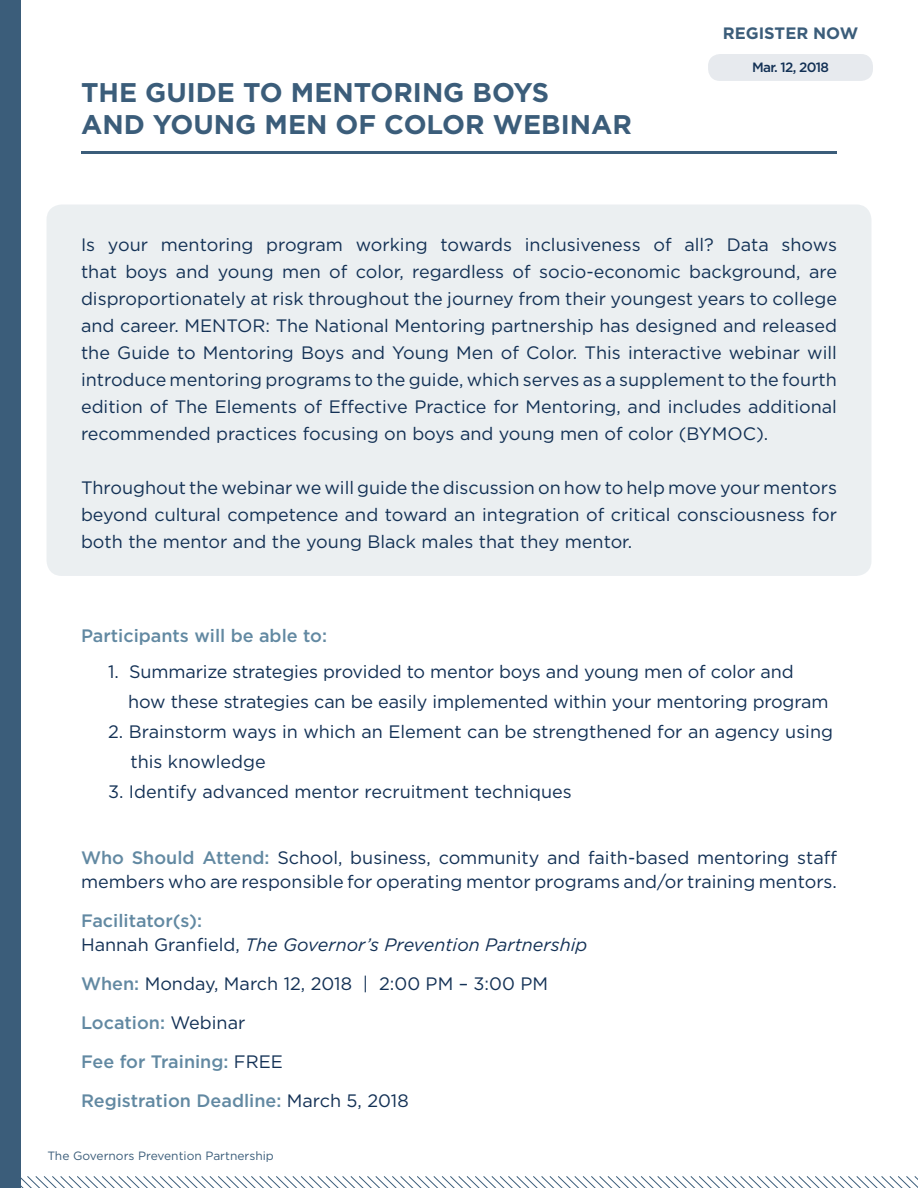
<style>
.page{position:relative;width:918px;height:1188px;background:#fff}
.page>*{position:absolute;margin:0;border:0;box-sizing:border-box;transform-origin:0 0}
.t1{font:700 27px/32.4px "Gotham";color:#3b5d7a}
.t2{font:18px/27px "Gotham";color:#133155}
.t3{font:italic 18px/24px "Gotham";color:#133155}
.t4{font:500 18px "Gotham";color:#6289a2}
.t5{font:700 16.5px "Gotham";color:#3b5d7a}
.t6{font:500 13.5px "Gotham";letter-spacing:-.05em;color:#133155}
.t7{font:12px "Gotham";color:#3b5d7a}
.s1{font-weight:500;color:#6289a2}
.s2{font-weight:500;font-style:normal;color:#6289a2}
.s3{font-style:normal}
</style>
<div class="page">
<div style="left:0;top:0;width:21px;height:1188px;background:#3b5d7a"></div>
<svg style="left:21px;top:1176px;width:897px;height:12px"></svg>
<hr style="left:81px;top:151px;width:756px;height:2px;background:#3b5d7a">
<div style="left:46px;top:204px;width:826px;height:372px;background:#ebeff1;border-radius:15px"></div>
<div style="left:708px;top:54px;width:165px;height:27px;background:#e7eaee;border-radius:12px"></div>
<h1 class="t1" style="left:81px;top:76px;width:552px">THE GUIDE TO MENTORING BOYS<br>AND YOUNG MEN OF COLOR WEBINAR</h1>
<p class="t5" style="left:723px;top:22px;width:137px">REGISTER NOW</p>
<p class="t6" style="left:752px;top:59px;width:78px">Mar. 12, 2018</p>
<p class="t2" style="left:81px;top:231px;width:758px;text-align:justify">Is your mentoring program working towards inclusiveness of all? Data shows that boys and young men of color, regardless of socio-economic background, are disproportionately at risk throughout the journey from their youngest years to college and career. MENTOR: The National Mentoring partnership has designed and released the Guide to Mentoring Boys and Young Men of Color. This interactive webinar will introduce mentoring programs to the guide, which serves as a supplement to the fourth edition of The Elements of Effective Practice for Mentoring, and includes additional recommended practices focusing on boys and young men of color (BYMOC).</p>
<p class="t2" style="left:81px;top:474px;width:758px;text-align:justify">Throughout the webinar we will guide the discussion on how to help move your mentors beyond cultural competence and toward an integration of critical consciousness for both the mentor and the young Black males that they mentor.</p>
<p class="t4" style="left:81px;top:625px;width:248px">Participants will be able to:</p>
<p class="t2" style="left:128px;top:657px;width:702px;line-height:30px;text-indent:-20px">1. Summarize strategies provided to mentor boys and young men of color and how these strategies can be easily implemented within your mentoring program</p>
<p class="t2" style="left:130px;top:717px;width:704px;line-height:30px;text-indent:-22px">2. Brainstorm ways in which an Element can be strengthened for an agency using this knowledge</p>
<p class="t2" style="left:108px;top:779px;width:465px">3. Identify advanced mentor recruitment techniques</p>
<p class="t2" style="left:81px;top:846px;width:758px;line-height:24px"><span class="s1">Who Should Attend:</span> School, business, community and faith-based mentoring staff members who are responsible for operating mentor programs and/or training mentors.</p>
<p class="t3" style="left:81px;top:909px;width:508px"><span class="s2">Facilitator(s):<br></span><span class="s3">Hannah Granfield,</span> The Governor’s Prevention Partnership</p>
<p class="t2" style="left:81px;top:964px;width:468px;line-height:39px"><span class="s1">When:</span> Monday, March 12, 2018 | 2:00 PM – 3:00 PM<br><span class="s1">Location:</span> Webinar<br><span class="s1">Fee for Training:</span> FREE<br><span class="s1">Registration Deadline:</span> March 5, 2018</p>
<p class="t7" style="left:47px;top:1149px;width:228px">The Governors Prevention Partnership</p>
</div>
